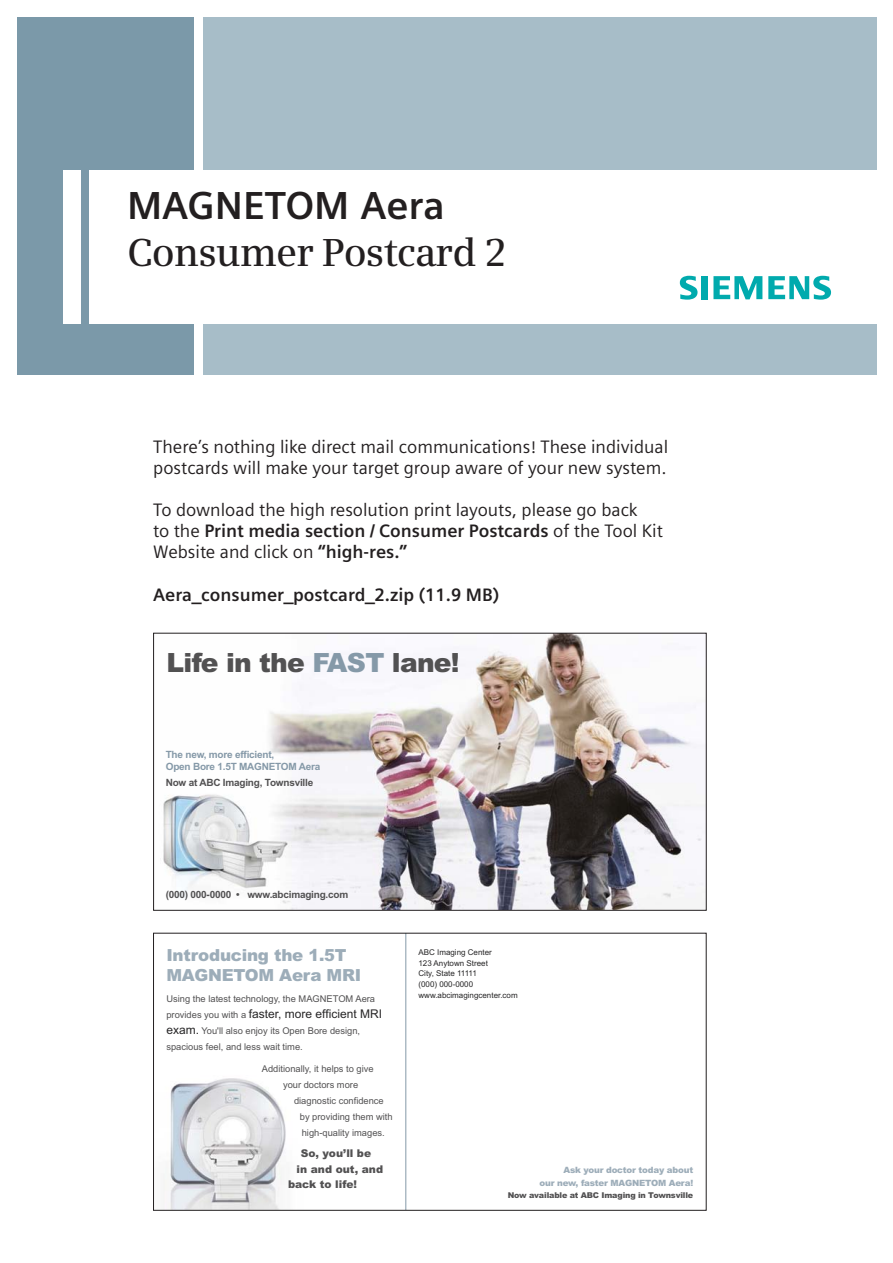
<style>
.page{position:relative;width:893px;height:1263px;background:#fff}
.page>*{position:absolute;margin:0;border:0;box-sizing:border-box;transform-origin:0 0}
.t1{font:600 39px "Siemens Serif OT";letter-spacing:-.025em;color:#231f20}
.t2{font:700 39px "Siemens Sans";color:#231f20}
.t3{font:26.55px "Arial Black+ETFYJA";letter-spacing:-.025em;color:#525152}
.t4{font:18px/21px "Siemens Sans";color:#231f20}
.t5{font:700 18px "Siemens Sans";color:#231f20}
.t6{font:16.65px/20.2px "Arial Black+RPSBEO";letter-spacing:-.015em;color:#9dadb9}
.t7{font:12px "Arial MT+MFNMMX";color:#272627}
.t8{font:10.65px "Arial Black+RPSBEO";color:#525152}
.t9{font:10.05px "Arial Bold MT+YTWZGG";letter-spacing:-.02em;color:#525152}
.t10{font:10.05px/12px "Arial Bold MT+YTWZGG";letter-spacing:-.02em;color:#8599a8}
.t11{font:9.3px/16px "Arial MT+MFNMMX";color:#525152}
.t12{font:8.7px/12.6px "Arial Black+RPSBEO";letter-spacing:-.02em;color:#9dadb9;text-align:right}
.t13{font:7.95px/10.6px "Arial MT+MFNMMX";color:#272627}
.t14{font:7.95px "Arial Black+RPSBEO";letter-spacing:-.02em;color:#525152}
.s1{font-weight:700}
.s2{color:#8599a8}
.s3{font-size:9.3px;color:#525152}
.s4{font-size:12px;color:#272627}
</style>
<div class="page">
<div style="left:17px;top:17px;width:177px;height:357px;background:#7b99a9"></div>
<div style="left:203px;top:17px;width:673px;height:357px;background:#a7bdc8"></div>
<div style="left:64px;top:170px;width:17px;height:153px;background:#fff"></div>
<div style="left:89px;top:170px;width:787px;height:153px;background:#fff"></div>
<svg style="left:679px;top:276px;width:18px;height:24px"></svg>
<div style="left:701px;top:276px;width:6px;height:23px;background:#00aaad"></div>
<svg style="left:713px;top:276px;width:49px;height:23px"></svg>
<svg style="left:768px;top:276px;width:63px;height:24px"></svg>
<img style="left:163px;top:635px;width:541px;height:274px">
<div style="left:153px;top:633px;width:553px;height:278px;border:1px solid #231f20"></div>
<img style="left:163px;top:1078px;width:123px;height:131px">
<hr style="left:405px;top:934px;width:1px;height:276px;background:#8599a8">
<div style="left:153px;top:933px;width:553px;height:278px;border:1px solid #231f20"></div>
<h1 class="t2" style="left:127px;top:183px;width:319px">MAGNETOM Aera</h1>
<h1 class="t1" style="left:127px;top:230px;width:381px">Consumer Postcard 2</h1>
<p class="t4" style="left:153px;top:436px;width:516px">There’s nothing like direct mail communications! These individual postcards will make your target group aware of your new system.</p>
<p class="t4" style="left:153px;top:499px;width:511px">To download the high resolution print layouts, please go back<br>to the <span class="s1">Print media section / Consumer Postcards</span> of the Tool Kit<br>Website and click on <span class="s1">“high-res.”</span></p>
<p class="t5" style="left:153px;top:584px;width:347px">Aera_consumer_postcard_2.zip (11.9 MB)</p>
<h2 class="t3" style="left:167px;top:647px;width:294px">Life in the <span class="s2">FAST</span> lane!</h2>
<p class="t10" style="left:166px;top:749px;width:156px">The new, more efficient,<br>Open Bore 1.5T MAGNETOM Aera</p>
<p class="t9" style="left:166px;top:776px;width:149px">Now at ABC Imaging, Townsville</p>
<p class="t9" style="left:166px;top:889px;width:184px">(000) 000-0000 • www.abcimaging.com</p>
<p class="t6" style="left:166px;top:945px;width:196px">Introducing the 1.5T<br>MAGNETOM Aera MRI</p>
<p class="t11" style="left:166px;top:991px;width:210px">Using the latest technology, the MAGNETOM Aera</p>
<p class="t7" style="left:166px;top:1007px;width:217px"><span class="s3">provides you with a</span> faster, more efficient MRI</p>
<p class="t11" style="left:166px;top:1023px;width:195px"><span class="s4">exam.</span> You'll also enjoy its Open Bore design, spacious feel, and less wait time.</p>
<p class="t11" style="left:283px;top:1061px;width:92px;text-indent:-21px">Additionally, it helps to give your doctors more</p>
<p class="t11" style="left:300px;top:1093px;width:94px;text-indent:-6px">diagnostic confidence by providing them with high-quality images.</p>
<p class="t8" style="left:301px;top:1147px;width:72px">So, you’ll be</p>
<p class="t8" style="left:296px;top:1163px;width:88px">in and out, and</p>
<p class="t8" style="left:288px;top:1178px;width:70px">back to life!</p>
<p class="t13" style="left:418px;top:947px;width:101px">ABC Imaging Center<br>123 Anytown Street<br>City, State 11111<br>(000) 000-0000 www.abcimagingcenter.com</p>
<p class="t12" style="left:539px;top:1164px;width:155px">Ask your doctor today about<br>our new, faster MAGNETOM Aera!</p>
<p class="t14" style="left:507px;top:1190px;width:187px">Now available at ABC Imaging in Townsville</p>
</div>
